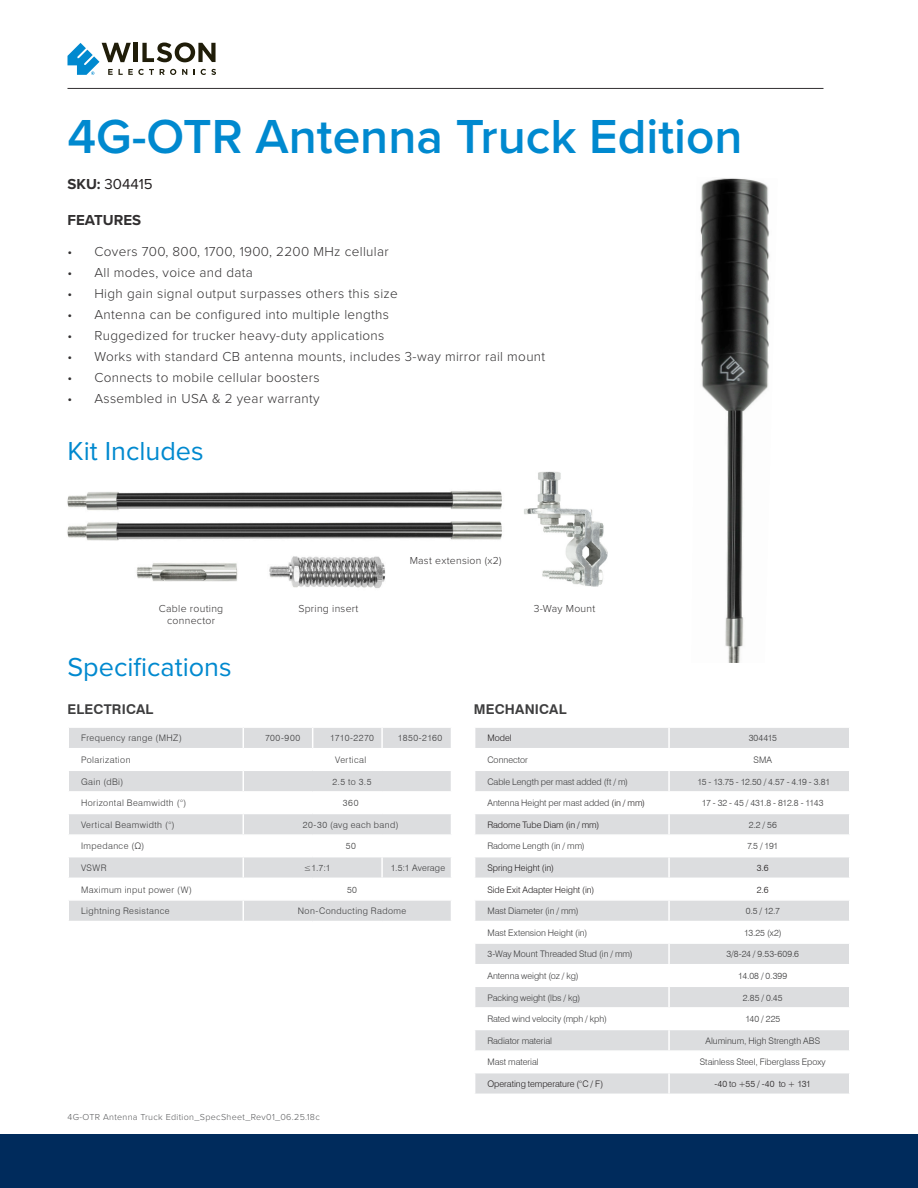
<style>
.page{position:relative;width:918px;height:1188px;background:#fff}
.page>*{position:absolute;margin:0;border:0;box-sizing:border-box;transform-origin:0 0}
.t1{font:600 49.5px "Proxima Nova";color:#0089cf}
.t2{font:27px "Proxima Nova";color:#0089cf}
.t3{font:15px "Proxima Nova";color:#231f20}
.t4{font:700 15px "Proxima Nova";color:#312f30}
.t5{font:300 13.5px "Proxima Nova";letter-spacing:.025em;color:#312f30}
._1_features{font:700 13.5px "Swiss 721 BT";letter-spacing:.015em;color:#3e3e3f}
.t6{font:300 10.5px/12px "Proxima Nova";letter-spacing:.025em;color:#312f30;text-align:center}
.t7{font:300 9px "Swiss 721 BT";color:#3e3e3f}
.t8{font:300 9px "Swiss 721 BT";letter-spacing:.05em;color:#3e3e3f}
.t9{font:300 9px "Swiss 721 BT";color:#231f20}
.t10{font:300 9px "Proxima Nova";letter-spacing:.035em;color:#57585a}
.t11{font:300 9px "Swiss 721 BT";letter-spacing:-.035em;color:#3e3e3f}
.t12{font:300 9px "Swiss 721 BT";letter-spacing:.045em;color:#3e3e3f}
.t13{font:300 9px "Swiss 721 BT";letter-spacing:-.025em;color:#3e3e3f}
.t14{font:300 9px "Swiss 721 BT";letter-spacing:-.02em;color:#231f20}
.t15{font:300 9px "Swiss 721 BT";letter-spacing:.02em;color:#3e3e3f}
.t16{font:300 9px "Swiss 721 BT";letter-spacing:.03em;color:#3e3e3f}
.s1{font-weight:700;color:#312f30}
.s2{color:#231f20}
</style>
<div class="page">
<hr style="left:68px;top:88px;width:756px;height:1px;background:#312f30">
<svg style="left:68px;top:42px;width:148px;height:33px"></svg>
<div style="left:0;top:1134px;width:918px;height:54px;background:#002b5c"></div>
<img style="left:700px;top:178px;width:70px;height:485px">
<svg style="left:69px;top:728px;width:382px;height:193px;fill:#dcdddf"></svg>
<svg style="left:312px;top:728px;width:1px;height:20px"></svg>
<hr style="left:381px;top:728px;width:2px;height:20px;background:#fff">
<hr style="left:68px;top:748px;width:175px;height:1px;background:#fff">
<hr style="left:243px;top:748px;width:70px;height:1px;background:#fff">
<hr style="left:313px;top:748px;width:69px;height:1px;background:#fff">
<hr style="left:382px;top:748px;width:70px;height:1px;background:#fff">
<hr style="left:68px;top:770px;width:175px;height:1px;background:#fff">
<hr style="left:243px;top:770px;width:70px;height:1px;background:#fff">
<hr style="left:313px;top:770px;width:69px;height:1px;background:#fff">
<hr style="left:382px;top:770px;width:70px;height:1px;background:#fff">
<hr style="left:68px;top:791px;width:175px;height:2px;background:#fff">
<hr style="left:243px;top:791px;width:70px;height:2px;background:#fff">
<hr style="left:313px;top:791px;width:69px;height:2px;background:#fff">
<hr style="left:382px;top:791px;width:70px;height:2px;background:#fff">
<hr style="left:68px;top:813px;width:175px;height:1px;background:#fff">
<hr style="left:243px;top:813px;width:70px;height:1px;background:#fff">
<hr style="left:313px;top:813px;width:69px;height:1px;background:#fff">
<hr style="left:382px;top:813px;width:70px;height:1px;background:#fff">
<hr style="left:68px;top:834px;width:175px;height:2px;background:#fff">
<hr style="left:243px;top:834px;width:70px;height:2px;background:#fff">
<hr style="left:313px;top:834px;width:69px;height:2px;background:#fff">
<hr style="left:382px;top:834px;width:70px;height:2px;background:#fff">
<hr style="left:68px;top:856px;width:175px;height:1px;background:#fff">
<hr style="left:243px;top:856px;width:70px;height:1px;background:#fff">
<hr style="left:313px;top:856px;width:69px;height:1px;background:#fff">
<hr style="left:382px;top:856px;width:70px;height:1px;background:#fff">
<hr style="left:381px;top:857px;width:2px;height:21px;background:#fff">
<hr style="left:68px;top:878px;width:175px;height:1px;background:#fff">
<hr style="left:243px;top:878px;width:70px;height:1px;background:#fff">
<hr style="left:313px;top:878px;width:69px;height:1px;background:#fff">
<hr style="left:382px;top:878px;width:70px;height:1px;background:#fff">
<hr style="left:68px;top:899px;width:175px;height:2px;background:#fff">
<hr style="left:243px;top:899px;width:70px;height:2px;background:#fff">
<svg style="left:243px;top:728px;width:1px;height:193px"></svg>
<hr style="left:313px;top:899px;width:69px;height:2px;background:#fff">
<hr style="left:382px;top:899px;width:70px;height:2px;background:#fff">
<svg style="left:475px;top:728px;width:193px;height:366px;fill:#dddee0"></svg>
<hr style="left:474px;top:748px;width:195px;height:1px;background:#fff">
<hr style="left:474px;top:770px;width:195px;height:1px;background:#fff">
<hr style="left:474px;top:791px;width:195px;height:2px;background:#fff">
<hr style="left:474px;top:813px;width:195px;height:1px;background:#fff">
<hr style="left:474px;top:834px;width:195px;height:2px;background:#fff">
<hr style="left:474px;top:856px;width:195px;height:1px;background:#fff">
<hr style="left:474px;top:878px;width:195px;height:1px;background:#fff">
<hr style="left:474px;top:899px;width:195px;height:2px;background:#fff">
<hr style="left:474px;top:921px;width:195px;height:1px;background:#fff">
<hr style="left:474px;top:942px;width:195px;height:2px;background:#fff">
<hr style="left:474px;top:964px;width:195px;height:1px;background:#fff">
<hr style="left:474px;top:986px;width:195px;height:1px;background:#fff">
<hr style="left:474px;top:1007px;width:195px;height:2px;background:#fff">
<hr style="left:474px;top:1029px;width:195px;height:1px;background:#fff">
<hr style="left:474px;top:1050px;width:195px;height:2px;background:#fff">
<hr style="left:474px;top:1072px;width:195px;height:1px;background:#fff">
<svg style="left:669px;top:728px;width:180px;height:366px"></svg>
<img style="left:67px;top:491px;width:435px;height:97px">
<img style="left:524px;top:471px;width:84px;height:116px">
<p class="t1" style="left:68px;top:107px;width:677px">4G-OTR Antenna Truck Edition</p>
<p class="t3" style="left:68px;top:175px;width:87px"><span class="s1">SKU:</span> 304415</p>
<p class="t4" style="left:68px;top:212px;width:75px">FEATURES</p>
<p class="t5" style="left:68px;top:244px;width:323px">• Covers 700, 800, 1700, 1900, 2200 MHz cellular</p>
<p class="t5" style="left:68px;top:265px;width:187px">• All modes, voice and data</p>
<p class="t5" style="left:68px;top:286px;width:332px">• High gain signal output surpasses others this size</p>
<p class="t5" style="left:68px;top:307px;width:323px">• Antenna can be configured into multiple lengths</p>
<p class="t5" style="left:68px;top:328px;width:318px">• Ruggedized for trucker heavy-duty applications</p>
<p class="t5" style="left:68px;top:349px;width:479px">• Works with standard CB antenna mounts, includes 3-way mirror rail mount</p>
<p class="t5" style="left:68px;top:370px;width:254px">• Connects to mobile cellular boosters</p>
<p class="t5" style="left:68px;top:391px;width:254px">• Assembled in USA &amp; 2 year warranty</p>
<p class="t2" style="left:68px;top:435px;width:138px">Kit Includes</p>
<p class="t6" style="left:410px;top:554px;width:93px">Mast extension (x2)</p>
<p class="t6" style="left:159px;top:603px;width:66px">Cable routing connector</p>
<p class="t6" style="left:298px;top:603px;width:62px">Spring insert</p>
<p class="t6" style="left:534px;top:603px;width:63px">3-Way Mount</p>
<p class="t2" style="left:68px;top:651px;width:166px">Specifications</p>
<p class="_1_features" style="left:68px;top:701px;width:87px">ELECTRICAL</p>
<p class="t8" style="left:81px;top:733px;width:102px">Frequency range (MHZ)</p>
<p class="t7" style="left:265px;top:733px;width:37px">700-900</p>
<p class="t16" style="left:330px;top:733px;width:45px">1710-2270</p>
<p class="t12" style="left:398px;top:733px;width:46px">1850-2160</p>
<p class="t8" style="left:81px;top:754px;width:51px">Polarization</p>
<p class="t8" style="left:335px;top:754px;width:33px">Vertical</p>
<p class="t7" style="left:81px;top:776px;width:44px">Gain (dBi)</p>
<p class="t7" style="left:333px;top:776px;width:40px">2.5 to 3.5</p>
<p class="t8" style="left:81px;top:797px;width:107px">Horizontal Beamwidth (°)</p>
<p class="t7" style="left:343px;top:797px;width:17px">360</p>
<p class="t8" style="left:81px;top:819px;width:95px">Vertical Beamwidth (°)</p>
<p class="t8" style="left:303px;top:819px;width:98px">20-30 (avg each band)</p>
<p class="t8" style="left:81px;top:841px;width:65px">Impedance (Ω)</p>
<p class="t7" style="left:346px;top:841px;width:12px">50</p>
<p class="t7" style="left:81px;top:862px;width:27px">VSWR</p>
<p class="t7" style="left:304px;top:862px;width:28px">≤1.7:1</p>
<p class="t15" style="left:391px;top:862px;width:56px">1.5:1 Average</p>
<p class="t8" style="left:81px;top:884px;width:113px">Maximum input power (W)</p>
<p class="t7" style="left:347px;top:884px;width:12px">50</p>
<p class="t12" style="left:81px;top:905px;width:90px">Lightning Resistance</p>
<p class="t8" style="left:298px;top:905px;width:110px">Non-Conducting Radome</p>
<p class="t10" style="left:68px;top:1112px;width:254px">4G-OTR Antenna Truck Edition_SpecSheet_Rev01_06.25.18c</p>
<p class="_1_features" style="left:474px;top:701px;width:94px">MECHANICAL</p>
<p class="t9" style="left:487px;top:733px;width:26px">Model</p>
<p class="t7" style="left:749px;top:733px;width:30px">304415</p>
<p class="t7" style="left:487px;top:754px;width:42px">Connector</p>
<p class="t7" style="left:754px;top:754px;width:20px">SMA</p>
<p class="t7" style="left:487px;top:776px;width:142px">Cable Length per mast added (ft / m)</p>
<p class="t11" style="left:697px;top:776px;width:134px">15 - 13.75 - 12.50 / 4.57 - 4.19 - 3.81</p>
<p class="t7" style="left:487px;top:797px;width:159px">Antenna Height per mast added <span class="s2">(in / mm)</span></p>
<p class="t13" style="left:702px;top:797px;width:123px">17 - 32 - 45 / 431.8 - 812.8 - 1143</p>
<p class="t9" style="left:487px;top:819px;width:114px">Radome Tube Diam (in / mm)</p>
<p class="t7" style="left:749px;top:819px;width:30px">2.2 / 56</p>
<p class="t7" style="left:487px;top:841px;width:99px">Radome Length (in / mm)</p>
<p class="t7" style="left:747px;top:841px;width:33px">7.5 / 191</p>
<p class="t9" style="left:487px;top:862px;width:68px">Spring Height (in)</p>
<p class="t9" style="left:757px;top:862px;width:13px">3.6</p>
<p class="t9" style="left:487px;top:884px;width:108px">Side Exit Adapter Height (in)</p>
<p class="t9" style="left:757px;top:884px;width:13px">2.6</p>
<p class="t7" style="left:487px;top:905px;width:93px">Mast Diameter (in / mm)</p>
<p class="t7" style="left:746px;top:905px;width:36px">0.5 / 12.7</p>
<p class="t7" style="left:487px;top:927px;width:101px">Mast Extension Height (in)</p>
<p class="t7" style="left:744px;top:927px;width:39px">13.25 (x2)</p>
<p class="t7" style="left:487px;top:949px;width:147px">3-Way Mount Threaded Stud (in / mm)</p>
<p class="t7" style="left:726px;top:949px;width:74px">3/8-24 / 9.53-609.6</p>
<p class="t7" style="left:487px;top:970px;width:93px">Antenna weight (oz / kg)</p>
<p class="t7" style="left:738px;top:970px;width:51px">14.08 / 0.399</p>
<p class="t7" style="left:487px;top:992px;width:94px">Packing weight (lbs / kg)</p>
<p class="t7" style="left:743px;top:992px;width:41px">2.85 / 0.45</p>
<p class="t7" style="left:487px;top:1013px;width:121px">Rated wind velocity (mph / kph)</p>
<p class="t7" style="left:745px;top:1013px;width:36px">140 / 225</p>
<p class="t7" style="left:487px;top:1035px;width:66px">Radiator material</p>
<p class="t7" style="left:705px;top:1035px;width:116px">Aluminum, High Strength ABS</p>
<p class="t7" style="left:487px;top:1057px;width:53px">Mast material</p>
<p class="t7" style="left:700px;top:1057px;width:128px">Stainless Steel, Fiberglass Epoxy</p>
<p class="t9" style="left:487px;top:1078px;width:117px">Operating temperature (°C / F)</p>
<p class="t14" style="left:715px;top:1078px;width:98px">-40 to +55 / -40 to + 131</p>
</div>
